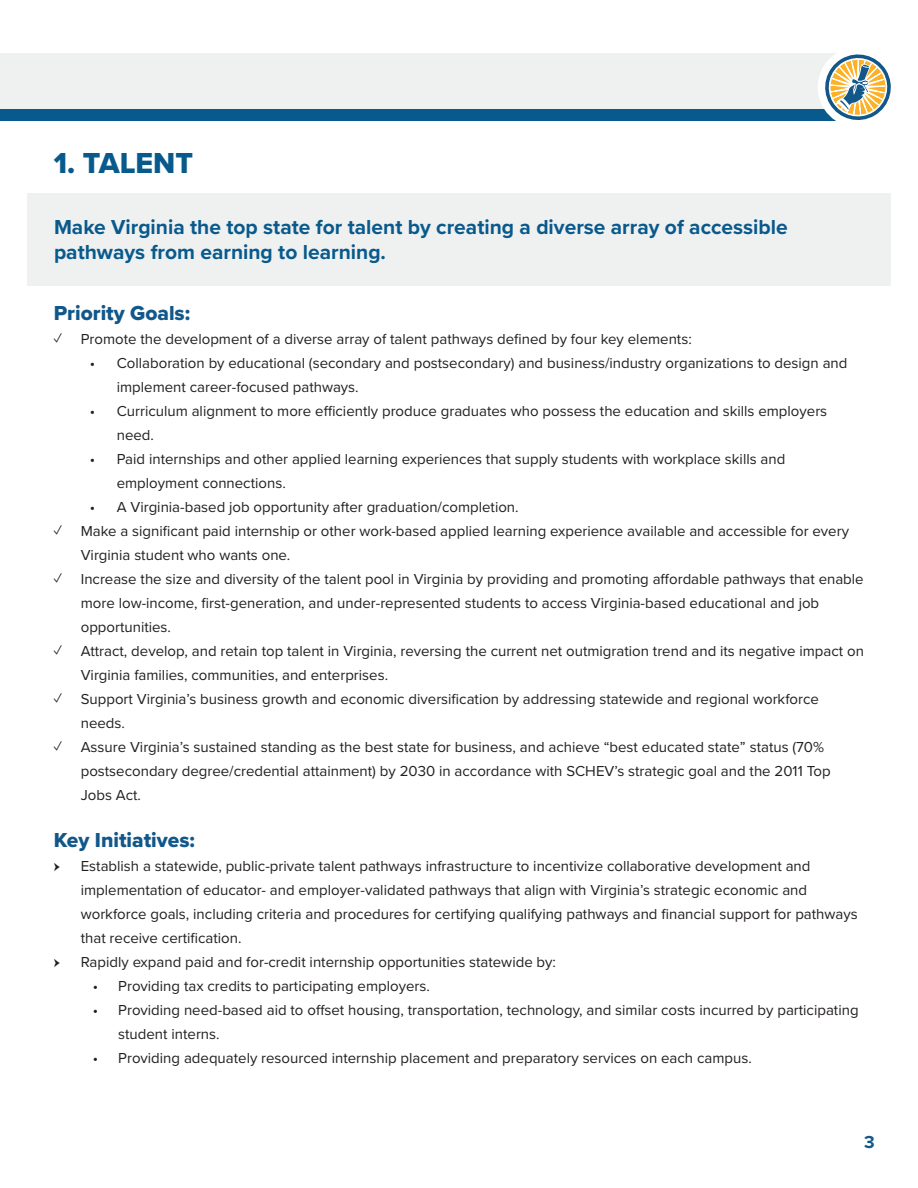
<style>
.page{position:relative;width:918px;height:1188px;background:#fff}
.page>*{position:absolute;margin:0;border:0;box-sizing:border-box;transform-origin:0 0}
.t1{font:30px "Proxima Nova Extrabld";color:#095a8c}
.t2{font:700 21px/25.2px "Proxima Nova";color:#095a8c}
.t3{font:21px "Proxima Nova Extrabld";color:#12578a}
.t4{font:700 18px "Proxima Nova";color:#12578a}
.t5{font:15px/24px "Proxima Nova";color:#231f20}
.t6{font:15px "Minion Pro";color:#231f20}
</style>
<div class="page">
<div style="left:0;top:53px;width:858px;height:56px;background:#eff0f0"></div>
<div style="left:0;top:109px;width:858px;height:11px;background:#095a8c"></div>
<svg style="left:813px;top:53px;width:78px;height:68px"></svg>
<div style="left:27px;top:193px;width:864px;height:93px;background:#eff0f0"></div>
<p class="t1" style="left:54px;top:140px;width:141px">1. TALENT</p>
<p class="t2" style="left:54px;top:213px;width:735px">Make Virginia the top state for talent by creating a diverse array of accessible pathways from earning to learning.</p>
<p class="t3" style="left:54px;top:298px;width:138px">Priority Goals:</p>
<p class="t5" style="left:54px;top:327px;width:640px">✓ Promote the development of a diverse array of talent pathways defined by four key elements:</p>
<p class="t5" style="left:117px;top:351px;width:732px;text-indent:-27px">• Collaboration by educational (secondary and postsecondary) and business/industry organizations to design and implement career-focused pathways.</p>
<p class="t5" style="left:117px;top:399px;width:712px;text-indent:-27px">• Curriculum alignment to more efficiently produce graduates who possess the education and skills employers need.</p>
<p class="t5" style="left:117px;top:447px;width:670px;text-indent:-27px">• Paid internships and other applied learning experiences that supply students with workplace skills and employment connections.</p>
<p class="t5" style="left:90px;top:495px;width:430px">• A Virginia-based job opportunity after graduation/completion.</p>
<p class="t5" style="left:81px;top:519px;width:770px;text-indent:-27px">✓ Make a significant paid internship or other work-based applied learning experience available and accessible for every<br>Virginia student who wants one.</p>
<p class="t5" style="left:81px;top:567px;width:785px;text-indent:-27px">✓ Increase the size and diversity of the talent pool in Virginia by providing and promoting affordable pathways that enable more low-income, first-generation, and under-represented students to access Virginia-based educational and job opportunities.</p>
<p class="t5" style="left:81px;top:639px;width:785px;text-indent:-27px">✓ Attract, develop, and retain top talent in Virginia, reversing the current net outmigration trend and its negative impact on<br>Virginia families, communities, and enterprises.</p>
<p class="t5" style="left:81px;top:687px;width:740px;text-indent:-27px">✓ Support Virginia’s business growth and economic diversification by addressing statewide and regional workforce needs.</p>
<p class="t5" style="left:81px;top:735px;width:751px;text-indent:-27px">✓ Assure Virginia’s sustained standing as the best state for business, and achieve “best educated state” status (70% postsecondary degree/credential attainment) by 2030 in accordance with SCHEV’s strategic goal and the 2011 Top<br>Jobs Act.</p>
<p class="t3" style="left:54px;top:824px;width:143px">Key Initiatives:</p>
<p class="t6" style="left:54px;top:856px;width:8px">ӹ</p>
<p class="t5" style="left:81px;top:853px;width:779px">Establish a statewide, public-private talent pathways infrastructure to incentivize collaborative development and implementation of educator- and employer-validated pathways that align with Virginia’s strategic economic and workforce goals, including criteria and procedures for certifying qualifying pathways and financial support for pathways that receive certification.</p>
<p class="t6" style="left:54px;top:952px;width:8px">ӹ</p>
<p class="t5" style="left:81px;top:949px;width:477px">Rapidly expand paid and for-credit internship opportunities statewide by:</p>
<p class="t5" style="left:93px;top:973px;width:339px">• Providing tax credits to participating employers.</p>
<p class="t5" style="left:118px;top:997px;width:742px;text-indent:-25px">• Providing need-based aid to offset housing, transportation, technology, and similar costs incurred by participating student interns.</p>
<p class="t5" style="left:93px;top:1045px;width:661px">• Providing adequately resourced internship placement and preparatory services on each campus.</p>
<p class="t4" style="left:864px;top:1129px;width:12px">3</p>
</div>
